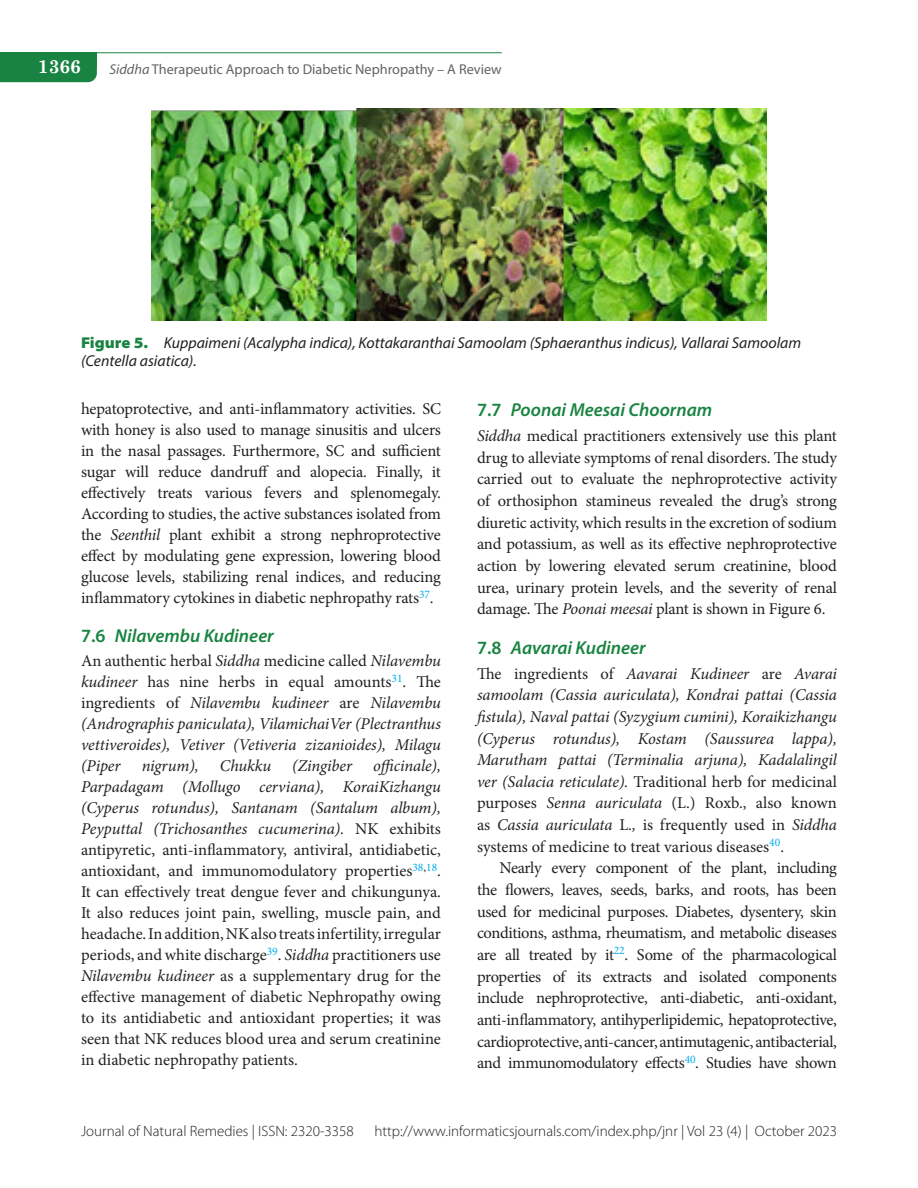
<style>
.page{position:relative;width:918px;height:1188px;background:#fff}
.page>*{position:absolute;margin:0;border:0;box-sizing:border-box;transform-origin:0 0}
.B_level{font:italic 600 18.75px "Myriad Pro";color:#198441}
.t1{font:700 18.75px "Century Schoolbook";color:#fff}
.Para_flush{font:16.5px/21px "Minion Pro";letter-spacing:-.01em;color:#231f20;text-align:justify}
.Para_flush-2{font:italic 16.5px/21.6px "Minion Pro";letter-spacing:-.005em;color:#231f20;text-align:justify}
.Para_indent{font:16.5px/21.6px "Minion Pro";letter-spacing:-.02em;color:#231f20;text-align:justify}
.Fig_cap{font:italic 15.75px/18.8px "Myriad Pro";color:#231f20}
.t2{font:300 15px "Myriad Pro";color:#231f20}
.t3{font:14.25px "Myriad Pro";color:#636366}
.s1{font-style:italic}
.s2{font-weight:900;font-style:normal;font-stretch:semi-expanded;color:#198441}
.s3{font-style:normal}
</style>
<div class="page">
<svg style="left:0;top:67px;width:97px;height:15px"></svg>
<div style="left:0;top:53px;width:97px;height:14px;background:#198441"></div>
<div style="left:0;top:68px;width:27px;height:14px;background:#198441"></div>
<hr style="left:0;top:52px;width:502px;height:1px;background:#198441">
<img style="left:151px;top:108px;width:616px;height:212px">
<p class="t1" style="left:38px;top:52px;width:45px">1366</p>
<p class="t3" style="left:110px;top:61px;width:394px"><span class="s1">Siddha</span> Therapeutic Approach to Diabetic Nephropathy – A Review</p>
<p class="Fig_cap" style="left:81px;top:333px;width:722px"><span class="s2">Figure 5.</span> Kuppaimeni (Acalypha indica), Kottakaranthai Samoolam (Sphaeranthus indicus), Vallarai Samoolam (Centella asiatica).</p>
<p class="Para_flush" style="left:81px;top:399px;width:362px">hepatoprotective, and anti-inflammatory activities. SC with honey is also used to manage sinusitis and ulcers in the nasal passages. Furthermore, SC and sufficient sugar will reduce dandruff and alopecia. Finally, it effectively treats various fevers and splenomegaly.<br>According to studies, the active substances isolated from the <span class="s1">Seenthil</span> plant exhibit a strong nephroprotective effect by modulating gene expression, lowering blood glucose levels, stabilizing renal indices, and reducing inflammatory cytokines in diabetic nephropathy rats<sup>37</sup>.</p>
<p class="B_level" style="left:81px;top:624px;width:194px"><span class="s3">7.6</span> Nilavembu Kudineer</p>
<p class="Para_flush-2" style="left:81px;top:650px;width:362px;line-height:21px"><span class="s3">An authentic herbal</span> Siddha <span class="s3">medicine called</span> Nilavembu kudineer <span class="s3">has nine herbs in equal amounts</span><sup>31</sup><span class="s3">. The ingredients of</span> Nilavembu kudineer <span class="s3">are</span> Nilavembu (Andrographis paniculata), VilamichaiVer (Plectranthus vettiveroides), Vetiver (Vetiveria zizanioides), Milagu (Piper</p>
<p class="Para_flush" style="left:81px;top:756px;width:362px;text-indent:292px"><span class="s1">officinale), Parpadagam (Mollugo cerviana), KoraiKizhangu (Cyperus rotundus), Santanam (Santalum album), Peyputtal (Trichosanthes cucumerina).</span> NK exhibits antipyretic, anti-inflammatory, antiviral, antidiabetic, antioxidant, and immunomodulatory properties<sup>38</sup><sup>,</sup><sup>18</sup>.<br>It can effectively treat dengue fever and chikungunya.<br>It also reduces joint pain, swelling, muscle pain, and headache. In addition, NK also treats infertility, irregular periods, and white discharge<sup>39</sup>. <span class="s1">Siddha</span> practitioners use <span class="s1">Nilavembu kudineer</span> as a supplementary drug for the effective management of diabetic Nephropathy owing to its antidiabetic and antioxidant properties; it was seen that NK reduces blood urea and serum creatinine in diabetic nephropathy patients.</p>
<p class="Para_flush-2" style="left:142px;top:755px;width:58px">nigrum),</p>
<p class="Para_flush-2" style="left:220px;top:755px;width:53px">Chukku</p>
<p class="Para_flush-2" style="left:292px;top:755px;width:61px">(Zingiber</p>
<p class="B_level" style="left:477px;top:398px;width:237px"><span class="s3">7.7</span> Poonai Meesai Choornam</p>
<p class="Para_flush" style="left:477px;top:425px;width:362px;line-height:21.6px"><span class="s1">Siddha</span> medical practitioners extensively use this plant drug to alleviate symptoms of renal disorders. The study carried out to evaluate the nephroprotective activity of orthosiphon stamineus revealed the drug’s strong diuretic activity, which results in the excretion of sodium and potassium, as well as its effective nephroprotective action by lowering elevated serum creatinine, blood urea, urinary protein levels, and the severity of renal damage. The <span class="s1">Poonai meesai</span> plant is shown in Figure 6.</p>
<p class="B_level" style="left:477px;top:636px;width:170px"><span class="s3">7.8</span> Aavarai Kudineer</p>
<p class="Para_flush-2" style="left:477px;top:662px;width:362px"><span class="s3">The ingredients of</span> Aavarai Kudineer <span class="s3">are</span> Avarai samoolam (Cassia auriculata), Kondrai pattai (Cassia fistula), Naval pattai (Syzygium cumini), Koraikizhangu (Cyperus rotundus), Kostam (Saussurea lappa), Marutham pattai (Terminalia arjuna), Kadalalingil ver (Salacia reticulate). <span class="s3">Traditional herb for medicinal purposes</span> Senna auriculata <span class="s3">(L.) Roxb., also known as</span> Cassia auriculata <span class="s3">L.</span>, <span class="s3">is frequently used in</span> Siddha <span class="s3">systems of medicine to treat various diseases</span><sup>40</sup><span class="s3">.</span></p>
<p class="Para_indent" style="left:477px;top:857px;width:362px;text-indent:22px">Nearly every component of the plant, including the flowers, leaves, seeds, barks, and roots, has been used for medicinal purposes. Diabetes, dysentery, skin conditions, asthma, rheumatism, and metabolic diseases are all treated by it<sup>22</sup>. Some of the pharmacological properties of its extracts and isolated components include nephroprotective, anti-diabetic, anti-oxidant, anti-inflammatory, antihyperlipidemic, hepatoprotective, cardioprotective, anti-cancer, antimutagenic, antibacterial, and immunomodulatory effects<sup>40</sup>. Studies have shown</p>
<p class="t2" style="left:81px;top:1122px;width:274px">Journal of Natural Remedies | ISSN: 2320-3358</p>
<p class="t2" style="left:375px;top:1122px;width:464px">http://www.informaticsjournals.com/index.php/jnr | Vol 23 (4) | October 2023</p>
</div>
